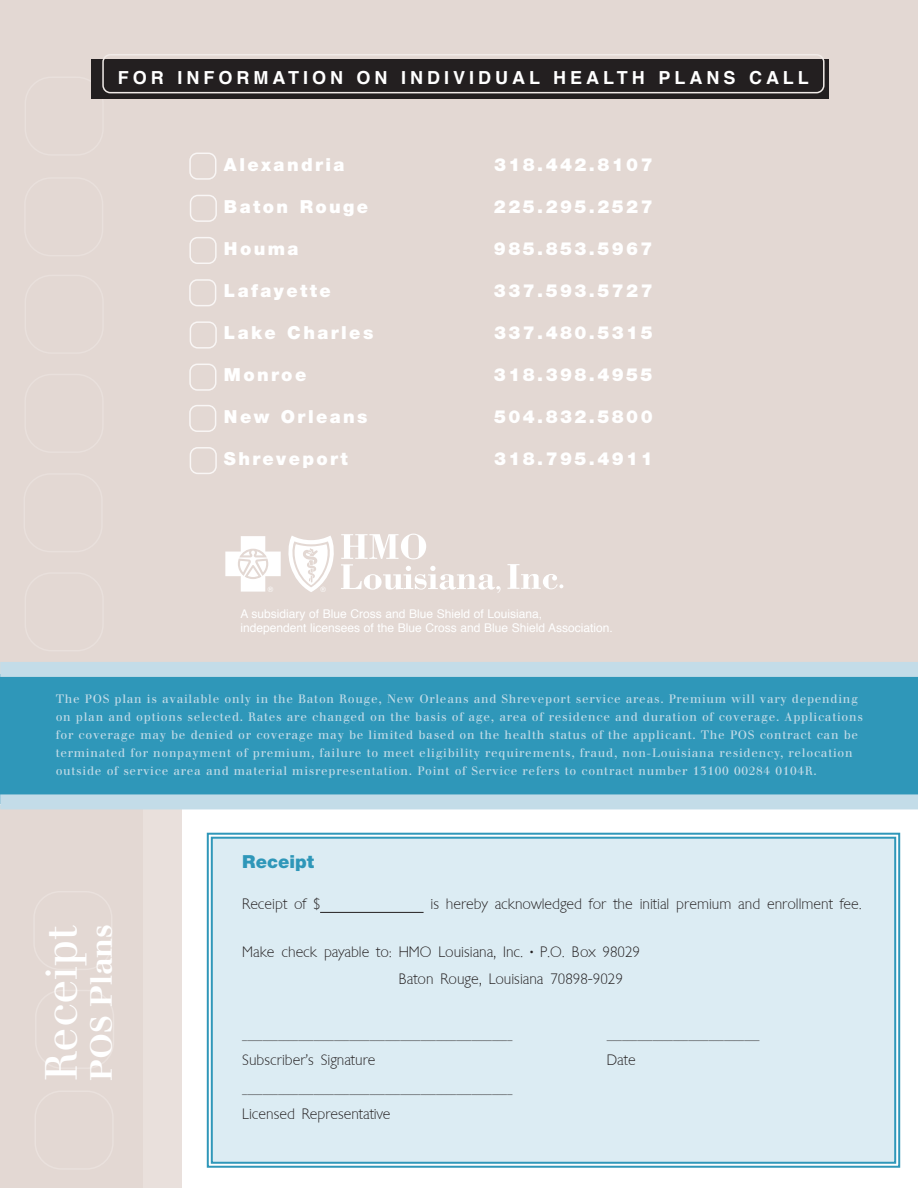
<style>
.page{position:relative;width:918px;height:1188px;background:#fff}
.page>*{position:absolute;margin:0;border:0;box-sizing:border-box;transform-origin:0 0}
.t1{font:44.25px "Walbaum";color:#fff}
.t2{font:700 30px "Walbaum";color:#fff}
.t3{font:900 18px "Helvetica Neue";letter-spacing:.135em;color:#fff}
.t4{font:700 18px "Helvetica";letter-spacing:.22em;color:#fff}
.t5{font:900 18px "Helvetica Neue";color:#2f97b9}
.t6{font:15px/27px "Stewardson";color:#231f20}
.t7{font:12px/18px "Walbaum";letter-spacing:.06em;color:#c3dce8}
.t8{font:12px/14.4px "Helvetica";color:#fff}
.t9{font:7.35px "Helvetica";color:#fff}
</style>
<div class="page">
<div style="left:0;top:0;width:918px;height:706px;background:#e3d8d3"></div>
<div style="left:91px;top:59px;width:738px;height:39px;background:#231f20"></div>
<div style="left:102px;top:54px;width:723px;height:39px;border:2px solid #f1ebe8;border-radius:7px"></div>
<svg style="left:225px;top:536px;width:56px;height:56px"></svg>
<svg style="left:288px;top:536px;width:46px;height:56px"></svg>
<svg style="left:341px;top:534px;width:160px;height:59px"></svg>
<svg style="left:507px;top:564px;width:56px;height:25px"></svg>
<svg style="left:189px;top:152px;width:28px;height:322px"></svg>
<div style="left:206px;top:832px;width:695px;height:336px;background:#dcecf3"></div>
<div style="left:128px;top:807px;width:54px;height:381px;background:#e9e0dc"></div>
<div style="left:0;top:806px;width:143px;height:382px;background:#e3d8d3"></div>
<hr style="left:320px;top:912px;width:104px;height:1px;background:#231f20">
<div style="left:0;top:674px;width:918px;height:129px;background:#2f97b9"></div>
<div style="left:0;top:662px;width:918px;height:15px;background:#c3dce8"></div>
<div style="left:0;top:794px;width:918px;height:15px;background:#c3dce8"></div>
<h3 class="t4" style="left:118px;top:70px;width:693px">FOR INFORMATION ON INDIVIDUAL HEALTH PLANS CALL</h3>
<h3 class="t3" style="left:224px;top:159px;width:122px">Alexandria</h3>
<h3 class="t3" style="left:494px;top:159px;width:160px">318.442.8107</h3>
<h3 class="t3" style="left:224px;top:201px;width:146px">Baton Rouge</h3>
<h3 class="t3" style="left:494px;top:201px;width:160px">225.295.2527</h3>
<h3 class="t3" style="left:224px;top:243px;width:76px">Houma</h3>
<h3 class="t3" style="left:494px;top:243px;width:160px">985.853.5967</h3>
<h3 class="t3" style="left:224px;top:285px;width:108px">Lafayette</h3>
<h3 class="t3" style="left:494px;top:285px;width:160px">337.593.5727</h3>
<h3 class="t3" style="left:224px;top:327px;width:151px">Lake Charles</h3>
<h3 class="t3" style="left:494px;top:327px;width:160px">337.480.5315</h3>
<h3 class="t3" style="left:224px;top:369px;width:84px">Monroe</h3>
<h3 class="t3" style="left:494px;top:369px;width:160px">318.398.4955</h3>
<h3 class="t3" style="left:224px;top:411px;width:145px">New Orleans</h3>
<h3 class="t3" style="left:494px;top:411px;width:160px">504.832.5800</h3>
<h3 class="t3" style="left:224px;top:453px;width:125px">Shreveport</h3>
<h3 class="t3" style="left:494px;top:453px;width:160px">318.795.4911</h3>
<p class="t9" style="left:268px;top:586px;width:7px">®</p>
<p class="t9" style="left:321px;top:586px;width:7px">®</p>
<p class="t8" style="left:240px;top:607px;width:374px">A subsidiary of Blue Cross and Blue Shield of Louisiana,<br>independent licensees of the Blue Cross and Blue Shield Association.</p>
<p class="t7" style="left:56px;top:691px;width:809px">The POS plan is available only in the Baton Rouge, New Orleans and Shreveport service areas. Premium will vary depending on plan and options selected. Rates are changed on the basis of age, area of residence and duration of coverage. Applications for coverage may be denied or coverage may be limited based on the health status of the applicant. The POS contract can be terminated for nonpayment of premium, failure to meet eligibility requirements, fraud, non-Louisiana residency, relocation outside of service area and material misrepresentation. Point of Service refers to contract number 13100 00284 0104R.</p>
<h1 class="t1" style="left:45px;top:1081px;width:158px;rotate:-90deg">Receipt</h1>
<h2 class="t2" style="left:90px;top:1081px;width:159px;rotate:-90deg">POS Plans</h2>
<h3 class="t5" style="left:242px;top:855px;width:73px">Receipt</h3>
<p class="t6" style="left:242px;top:891px;width:79px">Receipt of $</p>
<p class="t6" style="left:430px;top:891px;width:433px">is hereby acknowledged for the initial premium and enrollment fee.</p>
<p class="t6" style="left:399px;top:939px;width:243px;text-indent:-156px">Make check payable to: HMO Louisiana, Inc. • P.O. Box 98029<br>Baton Rouge, Louisiana 70898-9029</p>
<p class="t6" style="left:242px;top:1020px;width:272px">_____________________________________________________</p>
<p class="t6" style="left:607px;top:1020px;width:154px">______________________________</p>
<p class="t6" style="left:242px;top:1047px;width:135px">Subscriber’s Signature</p>
<p class="t6" style="left:607px;top:1047px;width:30px">Date</p>
<p class="t6" style="left:242px;top:1074px;width:272px">_____________________________________________________<br>Licensed Representative</p>
</div>
